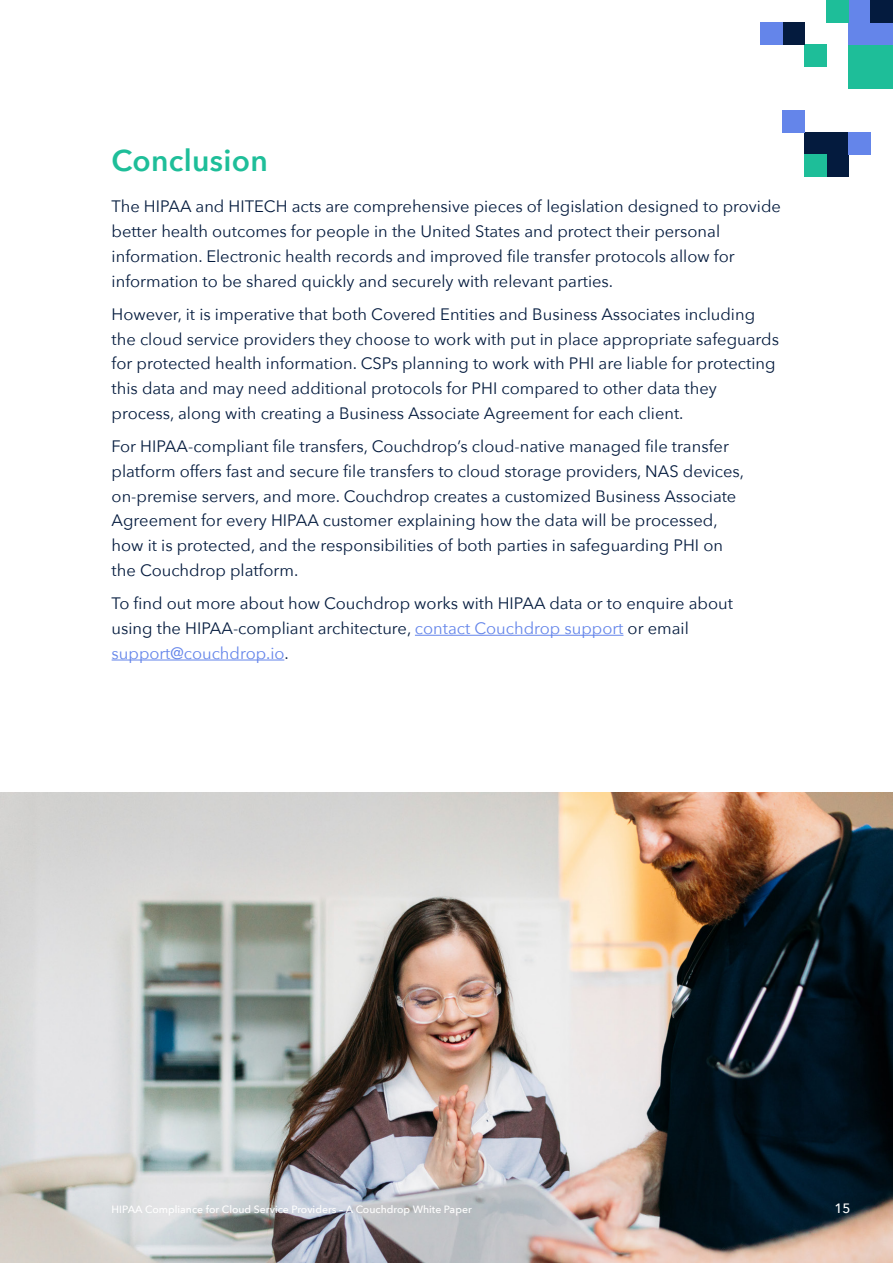
<style>
.page{position:relative;width:893px;height:1263px;background:#fff}
.page>*{position:absolute;margin:0;border:0;box-sizing:border-box;transform-origin:0 0}
.t1{font:600 30px "Avenir Next";letter-spacing:.01em;color:#1ebe99}
.t2{font:16.5px/24.8px "Avenir Next";color:#041b3e}
.t3{font:500 13.5px "Avenir Next";color:#fff}
.t4{font:500 10.5px "Avenir Next";color:#fff}
.s1{color:#6485ea}
</style>
<div class="page">
<div style="left:849px;top:44px;width:44px;height:44px;background:#1ebe99"></div>
<div style="left:849px;top:0;width:44px;height:44px;background:#6485ea"></div>
<div style="left:804px;top:133px;width:45px;height:44px;background:#041b3e"></div>
<div style="left:871px;top:0;width:22px;height:22px;background:#041b3e"></div>
<div style="left:826px;top:0;width:23px;height:22px;background:#1ebe99"></div>
<div style="left:804px;top:44px;width:22px;height:22px;background:#1ebe99"></div>
<div style="left:804px;top:155px;width:22px;height:22px;background:#1ebe99"></div>
<div style="left:782px;top:111px;width:22px;height:22px;background:#6485ea"></div>
<div style="left:849px;top:133px;width:22px;height:22px;background:#6485ea"></div>
<div style="left:782px;top:22px;width:22px;height:22px;background:#041b3e"></div>
<div style="left:760px;top:22px;width:22px;height:22px;background:#6485ea"></div>
<hr style="left:415px;top:635px;width:208px;height:1px;background:#6485ea">
<hr style="left:112px;top:660px;width:172px;height:1px;background:#6485ea">
<img style="left:0;top:793px;width:893px;height:470px">
<h1 class="t1" style="left:112px;top:134px;width:158px">Conclusion</h1>
<p class="t2" style="left:112px;top:194px;width:671px">The HIPAA and HITECH acts are comprehensive pieces of legislation designed to provide better health outcomes for people in the United States and protect their personal information. Electronic health records and improved file transfer protocols allow for information to be shared quickly and securely with relevant parties.</p>
<p class="t2" style="left:112px;top:301px;width:669px">However, it is imperative that both Covered Entities and Business Associates including the cloud service providers they choose to work with put in place appropriate safeguards for protected health information. CSPs planning to work with PHI are liable for protecting this data and may need additional protocols for PHI compared to other data they process, along with creating a Business Associate Agreement for each client.</p>
<p class="t2" style="left:112px;top:433px;width:634px">For HIPAA-compliant file transfers, Couchdrop’s cloud-native managed file transfer platform offers fast and secure file transfers to cloud storage providers, NAS devices, on-premise servers, and more. Couchdrop creates a customized Business Associate Agreement for every HIPAA customer explaining how the data will be processed, how it is protected, and the responsibilities of both parties in safeguarding PHI on the Couchdrop platform.</p>
<p class="t2" style="left:112px;top:590px;width:623px">To find out more about how Couchdrop works with HIPAA data or to enquire about using the HIPAA-compliant architecture, <span class="s1">contact Couchdrop support</span> or email <span class="s1">support@couchdrop.io</span>.</p>
<p class="t4" style="left:112px;top:1200px;width:362px">HIPAA Compliance for Cloud Service Providers – A Couchdrop White Paper</p>
<p class="t3" style="left:834px;top:1197px;width:18px">15</p>
</div>
